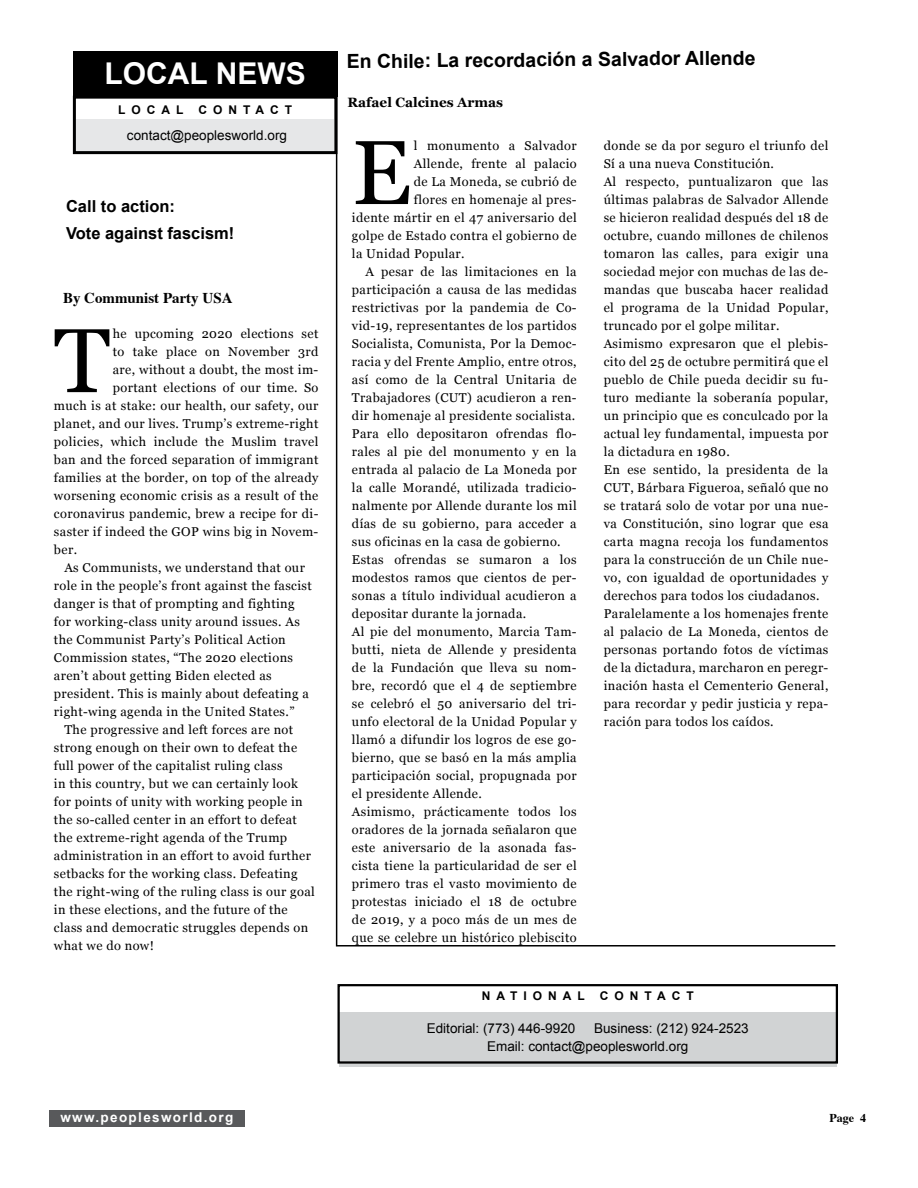
<style>
.page{position:relative;width:918px;height:1188px;background:#fff}
.page>*{position:absolute;margin:0;border:0;box-sizing:border-box;transform-origin:0 0}
.t1{font:90.75px "Georgia";color:#000}
.t2{font:700 30px "Arial";color:#fff}
.t3{font:700 19.5px "Arial";color:#000}
.t4{font:700 16.5px/27px "Arial";color:#000}
.t5{font:700 15px "Times";color:#000}
.t6{font:13.5px/18px "Arial";color:#000}
.t7{font:700 13.5px "Arial";letter-spacing:.1em;color:#fff}
.t8{font:700 13.5px "Georgia";color:#000}
.t9{font:12.75px/18px "Georgia";letter-spacing:.03em;color:#000}
.t10{font:700 12px "Arial";color:#000}
.t11{font:700 12px "Times";color:#000}
</style>
<div class="page">
<hr style="left:336px;top:81px;width:1px;height:864px;background:#000">
<hr style="left:336px;top:945px;width:499px;height:2px;background:#000">
<div style="left:73px;top:51px;width:264px;height:45px;background:#000"></div>
<div style="left:49px;top:1110px;width:196px;height:17px;background:#58595b"></div>
<div style="left:76px;top:119px;width:258px;height:34px;background:#e6e7e8"></div>
<div style="left:73px;top:96px;width:264px;height:58px;border:3px solid #000"></div>
<div style="left:339px;top:1012px;width:498px;height:54px;background:#d1d3d4"></div>
<div style="left:338px;top:984px;width:500px;height:80px;border:2px solid #000"></div>
<h2 class="t2" style="left:105px;top:53px;width:22px">local</h2>
<h2 class="t2" style="left:216px;top:53px;width:91px">news</h2>
<p class="t10" style="left:118px;top:102px;width:28px">L ocal</p>
<p class="t10" style="left:198px;top:102px;width:13px">co</p>
<p class="t10" style="left:228px;top:102px;width:28px">n tact</p>
<p class="t6" style="left:127px;top:126px;width:162px">contact@peoplesworld.org</p>
<p class="t4" style="left:66px;top:193px;width:170px">Call to action:<br>Vote against fascism!</p>
<p class="t5" style="left:63px;top:283px;width:171px">By Communist Party USA</p>
<h1 class="t1" style="left:54px;top:295px;width:58px">T</h1>
<p class="t9" style="left:113px;top:324px;width:207px">he upcoming 2020 elections set</p>
<p class="t9" style="left:113px;top:342px;width:207px">to take place on November 3rd</p>
<p class="t9" style="left:113px;top:360px;width:207px">are, without a doubt, the most im-</p>
<p class="t9" style="left:113px;top:378px;width:207px">portant elections of our time. So</p>
<p class="t9" style="left:54px;top:396px;width:266px">much is at stake: our health, our safety, our</p>
<p class="t9" style="left:54px;top:414px;width:266px">planet, and our lives. Trump’s extreme-right</p>
<p class="t9" style="left:54px;top:432px;width:266px">policies, which include the Muslim travel</p>
<p class="t9" style="left:54px;top:450px;width:266px">ban and the forced separation of immigrant</p>
<p class="t9" style="left:54px;top:468px;width:266px">families at the border, on top of the already</p>
<p class="t9" style="left:54px;top:486px;width:266px">worsening economic crisis as a result of the</p>
<p class="t9" style="left:54px;top:504px;width:266px">coronavirus pandemic, brew a recipe for di-</p>
<p class="t9" style="left:54px;top:522px;width:266px">saster if indeed the GOP wins big in Novem-</p>
<p class="t9" style="left:54px;top:540px;width:25px">ber.</p>
<p class="t9" style="left:64px;top:558px;width:242px">As Communists, we understand that our</p>
<p class="t9" style="left:54px;top:576px;width:259px">role in the people’s front against the fascist</p>
<p class="t9" style="left:54px;top:594px;width:242px">danger is that of prompting and fighting</p>
<p class="t9" style="left:54px;top:612px;width:247px">for working-class unity around issues. As</p>
<p class="t9" style="left:54px;top:630px;width:233px">the Communist Party’s Political Action</p>
<p class="t9" style="left:54px;top:648px;width:241px">Commission states, “The 2020 elections</p>
<p class="t9" style="left:54px;top:666px;width:219px">aren’t about getting Biden elected as</p>
<p class="t9" style="left:54px;top:684px;width:256px">president. This is mainly about defeating a</p>
<p class="t9" style="left:54px;top:702px;width:242px">right-wing agenda in the United States.”</p>
<p class="t9" style="left:64px;top:720px;width:230px">The progressive and left forces are not</p>
<p class="t9" style="left:54px;top:738px;width:245px">strong enough on their own to defeat the</p>
<p class="t9" style="left:54px;top:756px;width:230px">full power of the capitalist ruling class</p>
<p class="t9" style="left:54px;top:774px;width:245px">in this country, but we can certainly look</p>
<p class="t9" style="left:54px;top:792px;width:250px">for points of unity with working people in</p>
<p class="t9" style="left:54px;top:810px;width:245px">the so-called center in an effort to defeat</p>
<p class="t9" style="left:54px;top:828px;width:235px">the extreme-right agenda of the Trump</p>
<p class="t9" style="left:54px;top:846px;width:259px">administration in an effort to avoid further</p>
<p class="t9" style="left:54px;top:864px;width:245px">setbacks for the working class. Defeating</p>
<p class="t9" style="left:54px;top:882px;width:262px">the right-wing of the ruling class is our goal</p>
<p class="t9" style="left:54px;top:900px;width:235px">in these elections, and the future of the</p>
<p class="t9" style="left:54px;top:918px;width:256px">class and democratic struggles depends on</p>
<p class="t9" style="left:54px;top:936px;width:101px">what we do now!</p>
<p class="t7" style="left:60px;top:1109px;width:174px">www.peoplesworld.org</p>
<h3 class="t3" style="left:347px;top:46px;width:411px">En Chile: La recordación a Salvador Allende</h3>
<p class="t8" style="left:347px;top:92px;width:157px">Rafael Calcines Armas</p>
<h1 class="t1" style="left:352px;top:106px;width:61px">E</h1>
<p class="t9" style="left:414px;top:136px;width:164px">l monumento a Salvador</p>
<p class="t9" style="left:414px;top:154px;width:164px">Allende, frente al palacio</p>
<p class="t9" style="left:414px;top:172px;width:164px">de La Moneda, se cubrió de</p>
<p class="t9" style="left:414px;top:190px;width:164px">flores en homenaje al pres-</p>
<p class="t9" style="left:352px;top:208px;width:226px">idente mártir en el 47 aniversario del</p>
<p class="t9" style="left:352px;top:226px;width:226px">golpe de Estado contra el gobierno de</p>
<p class="t9" style="left:352px;top:244px;width:114px">la Unidad Popular.</p>
<p class="t9" style="left:365px;top:262px;width:213px">A pesar de las limitaciones en la</p>
<p class="t9" style="left:352px;top:280px;width:226px">participación a causa de las medidas</p>
<p class="t9" style="left:352px;top:298px;width:226px">restrictivas por la pandemia de Co-</p>
<p class="t9" style="left:352px;top:316px;width:226px">vid-19, representantes de los partidos</p>
<p class="t9" style="left:352px;top:334px;width:226px">Socialista, Comunista, Por la Democ-</p>
<p class="t9" style="left:352px;top:352px;width:226px">racia y del Frente Amplio, entre otros,</p>
<p class="t9" style="left:352px;top:370px;width:226px">así como de la Central Unitaria de</p>
<p class="t9" style="left:352px;top:388px;width:226px">Trabajadores (CUT) acudieron a ren-</p>
<p class="t9" style="left:352px;top:406px;width:225px">dir homenaje al presidente socialista.</p>
<p class="t9" style="left:352px;top:424px;width:226px">Para ello depositaron ofrendas flo-</p>
<p class="t9" style="left:352px;top:442px;width:226px">rales al pie del monumento y en la</p>
<p class="t9" style="left:352px;top:460px;width:226px">entrada al palacio de La Moneda por</p>
<p class="t9" style="left:352px;top:478px;width:226px">la calle Morandé, utilizada tradicio-</p>
<p class="t9" style="left:352px;top:496px;width:226px">nalmente por Allende durante los mil</p>
<p class="t9" style="left:352px;top:514px;width:226px">días de su gobierno, para acceder a</p>
<p class="t9" style="left:352px;top:532px;width:210px">sus oficinas en la casa de gobierno.</p>
<p class="t9" style="left:352px;top:550px;width:226px">Estas ofrendas se sumaron a los</p>
<p class="t9" style="left:352px;top:568px;width:226px">modestos ramos que cientos de per-</p>
<p class="t9" style="left:352px;top:586px;width:226px">sonas a título individual acudieron a</p>
<p class="t9" style="left:352px;top:604px;width:176px">depositar durante la jornada.</p>
<p class="t9" style="left:352px;top:622px;width:226px">Al pie del monumento, Marcia Tam-</p>
<p class="t9" style="left:352px;top:640px;width:226px">butti, nieta de Allende y presidenta</p>
<p class="t9" style="left:352px;top:658px;width:226px">de la Fundación que lleva su nom-</p>
<p class="t9" style="left:352px;top:676px;width:226px">bre, recordó que el 4 de septiembre</p>
<p class="t9" style="left:352px;top:694px;width:226px">se celebró el 50 aniversario del tri-</p>
<p class="t9" style="left:352px;top:712px;width:226px">unfo electoral de la Unidad Popular y</p>
<p class="t9" style="left:352px;top:730px;width:226px">llamó a difundir los logros de ese go-</p>
<p class="t9" style="left:352px;top:748px;width:226px">bierno, que se basó en la más amplia</p>
<p class="t9" style="left:352px;top:766px;width:226px">participación social, propugnada por</p>
<p class="t9" style="left:352px;top:784px;width:131px">el presidente Allende.</p>
<p class="t9" style="left:352px;top:802px;width:226px">Asimismo, prácticamente todos los</p>
<p class="t9" style="left:352px;top:820px;width:226px">oradores de la jornada señalaron que</p>
<p class="t9" style="left:352px;top:838px;width:226px">este aniversario de la asonada fas-</p>
<p class="t9" style="left:352px;top:856px;width:226px">cista tiene la particularidad de ser el</p>
<p class="t9" style="left:352px;top:874px;width:226px">primero tras el vasto movimiento de</p>
<p class="t9" style="left:352px;top:892px;width:226px">protestas iniciado el 18 de octubre</p>
<p class="t9" style="left:352px;top:910px;width:226px">de 2019, y a poco más de un mes de</p>
<p class="t9" style="left:352px;top:928px;width:226px">que se celebre un histórico plebiscito</p>
<p class="t9" style="left:604px;top:136px;width:226px">donde se da por seguro el triunfo del Sí a una nueva Constitución.<br>Al respecto, puntualizaron que las últimas palabras de Salvador Allende se hicieron realidad después del 18 de octubre, cuando millones de chilenos tomaron las calles, para exigir una sociedad mejor con muchas de las de&shy;mandas que buscaba hacer realidad el programa de la Unidad Popular, truncado por el golpe militar.<br>Asimismo expresaron que el plebis&shy;cito del 25 de octubre permitirá que el pueblo de Chile pueda decidir su fu&shy;turo mediante la soberanía popular, un principio que es conculcado por la actual ley fundamental, impuesta por la dictadura en 1980.<br>En ese sentido, la presidenta de la CUT, Bárbara Figueroa, señaló que no se tratará solo de votar por una nue&shy;va Constitución, sino lograr que esa carta magna recoja los fundamentos para la construcción de un Chile nue&shy;vo, con igualdad de oportunidades y derechos para todos los ciudadanos.<br>Paralelamente a los homenajes frente al palacio de La Moneda, cientos de personas portando fotos de víctimas de la dictadura, marcharon en peregr&shy;inación hasta el Cementerio General, para recordar y pedir justicia y repa&shy;ración para todos los caídos.</p>
<p class="t10" style="left:482px;top:988px;width:27px">n at</p>
<p class="t10" style="left:524px;top:988px;width:52px">io nal</p>
<p class="t10" style="left:600px;top:988px;width:13px">co</p>
<p class="t10" style="left:630px;top:988px;width:28px">n tact</p>
<p class="t6" style="left:427px;top:1019px;width:150px">Editorial: (773) 446-9920</p>
<p class="t6" style="left:487px;top:1019px;width:263px;text-indent:107px">Business: (212) 924-2523<br>Email: contact@peoplesworld.org</p>
<p class="t11" style="left:829px;top:1106px;width:38px">Page 4</p>
</div>
